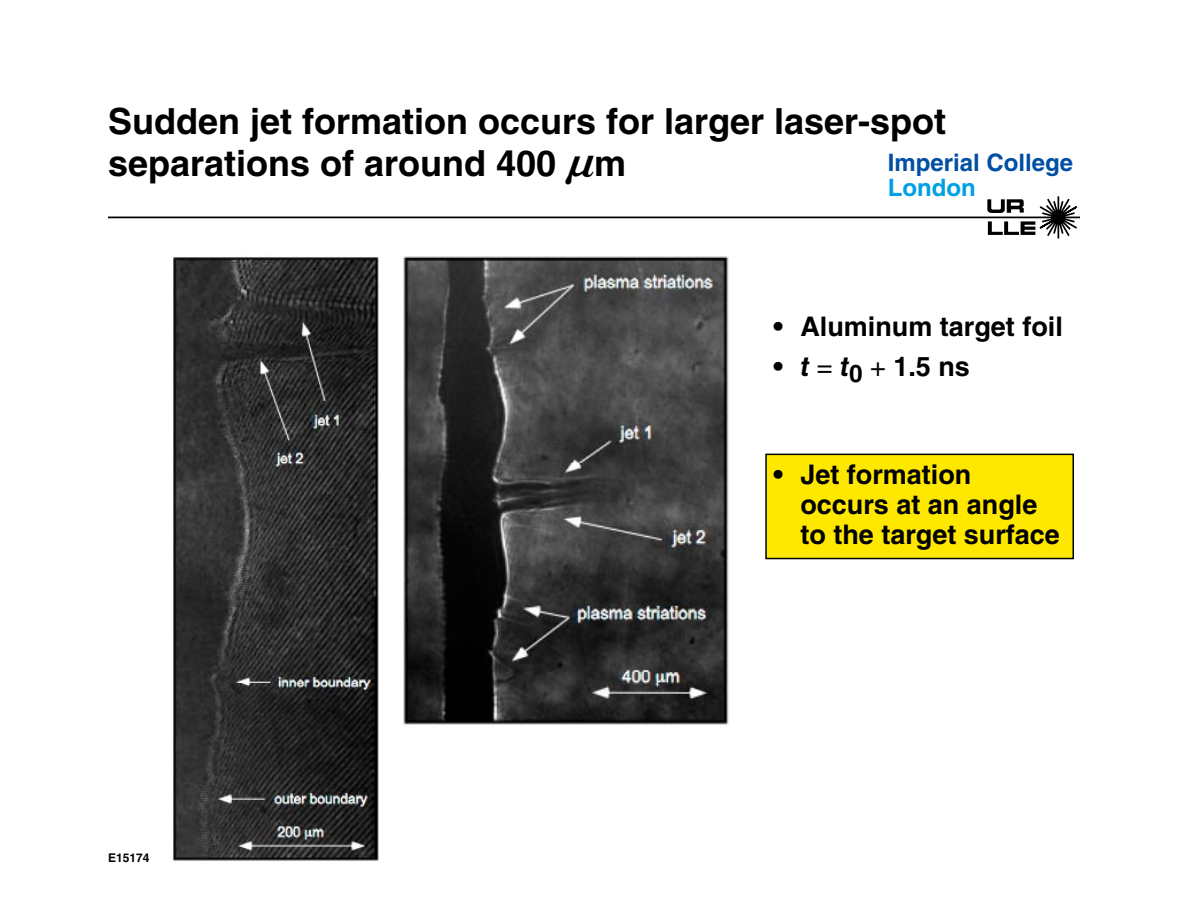
<style>
.page{position:relative;width:1188px;height:918px;background:#fff}
.page>*{position:absolute;margin:0;border:0;box-sizing:border-box;transform-origin:0 0}
.t1{font:700 36px/42px "Helvetica LT Std";color:#000}
.t2{font:700 27px/30px "Helvetica LT Std";color:#000}
.t3{font:700 24px "Helvetica LT Std";color:#004fa3}
.t4{font:700 24px "Helvetica LT Std";color:#00a0e3}
.t5{font:700 12px "Helvetica LT Std";color:#000}
.s1{font-family:"MM Greek"}
.s2{font-style:italic}
.s3{font-weight:400}
</style>
<div class="page">
<svg style="left:987px;top:196px;width:92px;height:43px"></svg>
<hr style="left:108px;top:217px;width:972px;height:1px;background:#000">
<div style="left:766px;top:454px;width:307px;height:105px;background:#ffe800"></div>
<div style="left:765px;top:454px;width:309px;height:105px;border:2px solid #000"></div>
<img style="left:173px;top:255px;width:207px;height:606px">
<img style="left:403px;top:256px;width:326px;height:469px">
<h1 class="t1" style="left:108px;top:100px;width:840px">Sudden jet formation occurs for larger laser-spot separations of around 400 <span class="s1">n</span>m</h1>
<p class="t3" style="left:888px;top:148px;width:187px">Imperial College</p>
<p class="t4" style="left:888px;top:173px;width:89px">London</p>
<p class="t2" style="left:773px;top:311px;width:291px">• Aluminum target foil</p>
<p class="t2" style="left:773px;top:352px;width:198px">• <span class="s2">t</span> <span class="s3">=</span> <span class="s2">t</span><sub>0</sub> <span class="s3">+</span> 1.5 ns</p>
<p class="t5" style="left:108px;top:850px;width:43px">E15174</p>
<p class="t2" style="left:800px;top:459px;width:261px;text-indent:-27px">• Jet formation occurs at an angle to the target surface</p>
</div>
